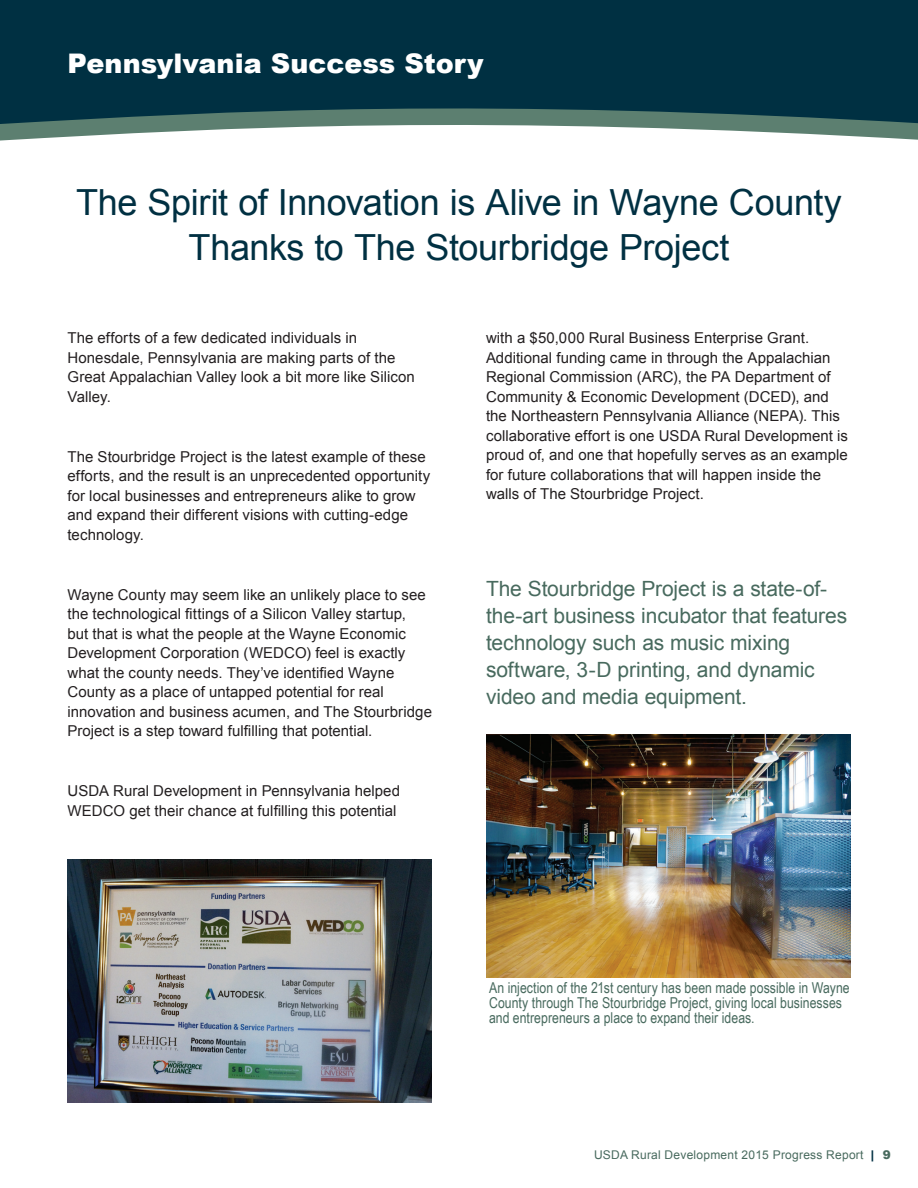
<style>
.page{position:relative;width:918px;height:1188px;background:#fff}
.page>*{position:absolute;margin:0;border:0;box-sizing:border-box;transform-origin:0 0}
.t1{font:36px/45px "Arial";letter-spacing:-.01em;color:#003042;text-align:center}
.t2{font:900 27px "Arial";color:#fff}
.t3{font:21px/27px "Arial";letter-spacing:-.005em;color:#486a5e}
.t4{font:15px/19.5px "Arial";letter-spacing:.005em;color:#231f20}
.t5{font:15px/15px "Arial Narrow";letter-spacing:.005em;color:#486a5e}
.t6{font:12px "Arial";letter-spacing:.02em;color:#486a5e}
.s1{font-weight:900;color:#003042}
.s2{font-weight:900}
</style>
<div class="page">
<div style="left:0;top:0;width:918px;height:97px;background:#003042"></div>
<svg style="left:0;top:97px;width:918px;height:44px"></svg>
<img style="left:68px;top:859px;width:364px;height:243px">
<img style="left:486px;top:735px;width:364px;height:243px">
<h2 class="t2" style="left:68px;top:44px;width:418px">Pennsylvania Success Story</h2>
<h1 class="t1" style="left:76px;top:180px;width:767px">The Spirit of Innovation is Alive in Wayne County<br>Thanks to The Stourbridge Project</h1>
<p class="t4" style="left:68px;top:328px;width:349px">The efforts of a few dedicated individuals in Honesdale, Pennsylvania are making parts of the Great Appalachian Valley look a bit more like Silicon Valley.</p>
<p class="t4" style="left:68px;top:447px;width:364px">The Stourbridge Project is the latest example of these efforts, and the result is an unprecedented opportunity for local businesses and entrepreneurs alike to grow and expand their different visions with cutting-edge technology.</p>
<p class="t4" style="left:68px;top:585px;width:366px">Wayne County may seem like an unlikely place to see the technological fittings of a Silicon Valley startup,<br>but that is what the people at the Wayne Economic Development Corporation (WEDCO) feel is exactly what the county needs. They’ve identified Wayne County as a place of untapped potential for real innovation and business acumen, and The Stourbridge Project is a step toward fulfilling that potential.</p>
<p class="t4" style="left:68px;top:781px;width:334px">USDA Rural Development in Pennsylvania helped<br>WEDCO get their chance at fulfilling this potential</p>
<p class="t4" style="left:486px;top:328px;width:363px">with a $50,000 Rural Business Enterprise Grant.<br>Additional funding came in through the Appalachian Regional Commission (ARC), the PA Department of Community &amp; Economic Development (DCED), and the Northeastern Pennsylvania Alliance (NEPA). This collaborative effort is one USDA Rural Development is proud of, and one that hopefully serves as an example for future collaborations that will happen inside the walls of The Stourbridge Project.</p>
<h3 class="t3" style="left:486px;top:576px;width:363px">The Stourbridge Project is a state-of&shy;the-art business incubator that features technology such as music mixing software, 3-D printing, and dynamic video and media equipment.</h3>
<p class="t5" style="left:489px;top:980px;width:362px">An injection of the 21st century has been made possible in Wayne<br>County through The Stourbridge Project, giving local businesses and entrepreneurs a place to expand their ideas.</p>
<p class="t6" style="left:594px;top:1147px;width:298px">USDA Rural Development 2015 Progress Report <span class="s1">|</span> <span class="s2">9</span></p>
</div>
